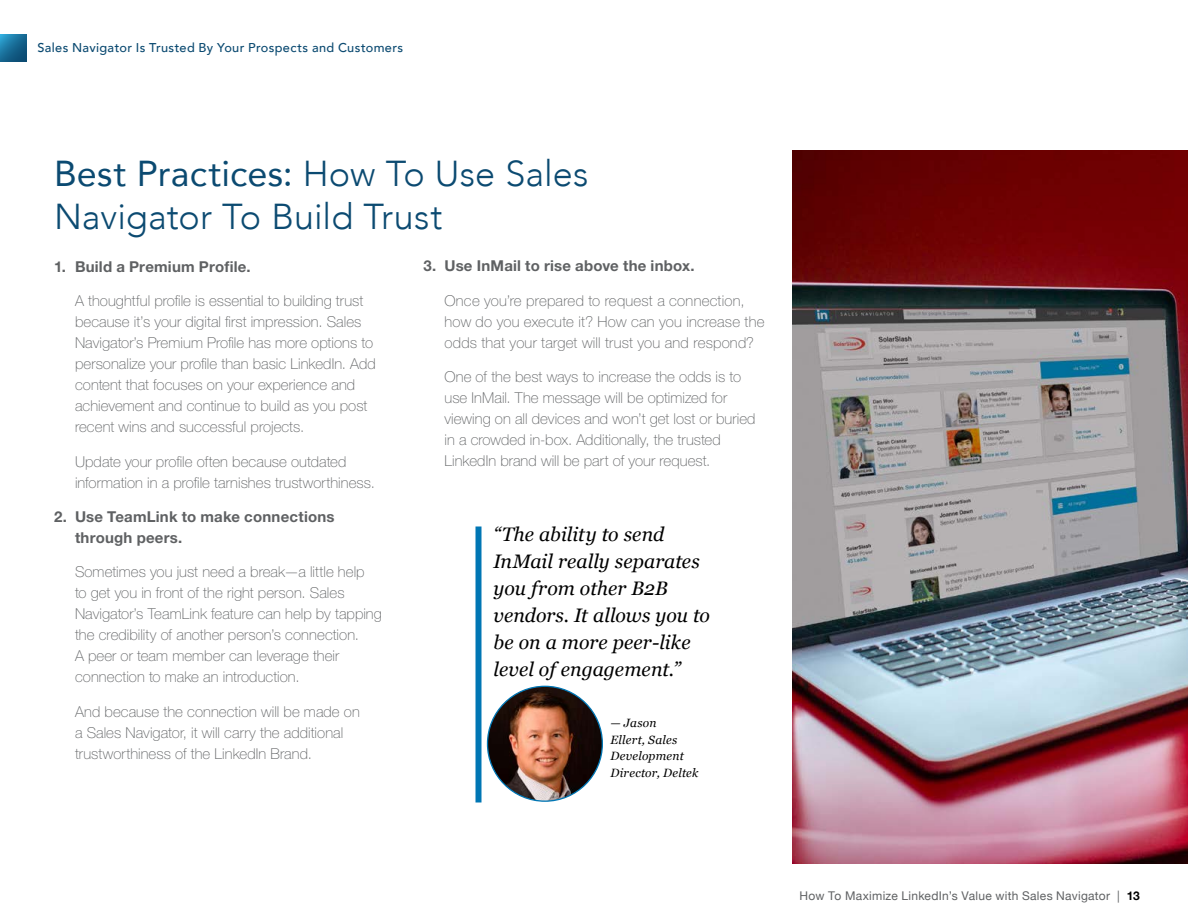
<style>
.page{position:relative;width:1188px;height:918px;background:#fff}
.page>*{position:absolute;margin:0;border:0;box-sizing:border-box;transform-origin:0 0}
.t1{font:300 36px/43.5px "Avenir";color:#0b4a71}
.t2{font:italic 19.5px/27px "Georgia";color:#000}
.t3{font:100 15px/21px "Helvetica Neue LT Std";letter-spacing:.005em;color:#5f6163}
.t4{font:700 15px/21px "Helvetica Neue LT Std";letter-spacing:.015em;color:#5f6163}
.t5{font:500 12.75px "Avenir";letter-spacing:.03em;color:#0b4a71}
.t6{font:12px "Helvetica Neue";letter-spacing:.025em;color:#5f6163}
.t7{font:italic 12px/16.5px "Georgia";letter-spacing:.02em;color:#000}
.s1{font-weight:400}
.s2{font-weight:700;color:#000}
</style>
<div class="page">
<svg style="left:0;top:34px;width:27px;height:28px"></svg>
<div style="left:476px;top:526px;width:6px;height:276px;background:#0076b4"></div>
<img style="left:488px;top:686px;width:114px;height:115px;border-radius:57px">
<img style="left:792px;top:150px;width:396px;height:714px">
<p class="t5" style="left:38px;top:36px;width:367px">Sales Navigator Is Trusted By Your Prospects and Customers</p>
<h1 class="t1" style="left:54px;top:152px;width:536px"><span class="s1">Best Practices:</span> How To Use Sales<br>Navigator To Build Trust</h1>
<p class="t4" style="left:54px;top:255px;width:198px">1. Build a Premium Profile.</p>
<p class="t3" style="left:75px;top:290px;width:302px">A thoughtful profile is essential to building trust because it’s your digital first impression. Sales Navigator’s Premium Profile has more options to personalize your profile than basic LinkedIn. Add content that focuses on your experience and achievement and continue to build as you post recent wins and successful projects.</p>
<p class="t3" style="left:75px;top:451px;width:301px">Update your profile often because outdated information in a profile tarnishes trustworthiness.</p>
<p class="t4" style="left:75px;top:506px;width:261px;text-indent:-21px">2. Use TeamLink to make connections through peers.</p>
<p class="t3" style="left:75px;top:562px;width:308px">Sometimes you just need a break—a little help<br>to get you in front of the right person. Sales Navigator’s TeamLink feature can help by tapping the credibility of another person’s connection.<br>A peer or team member can leverage their connection to make an introduction.</p>
<p class="t3" style="left:75px;top:701px;width:286px">And because the connection will be made on a Sales Navigator, it will carry the additional trustworthiness of the LinkedIn Brand.</p>
<p class="t4" style="left:423px;top:255px;width:273px">3. Use InMail to rise above the inbox.</p>
<p class="t3" style="left:444px;top:290px;width:322px">Once you’re prepared to request a connection, how do you execute it? How can you increase the odds that your target will trust you and respond?</p>
<p class="t3" style="left:444px;top:367px;width:313px">One of the best ways to increase the odds is to use InMail. The message will be optimized for viewing on all devices and won’t get lost or buried in a crowded in-box. Additionally, the trusted LinkedIn brand will be part of your request.</p>
<h2 class="t2" style="left:494px;top:520px;width:218px">“The ability to send<br>InMail really separates you from other B2B vendors. It allows you to be on a more peer-like level of engagement.”</h2>
<p class="t7" style="left:610px;top:714px;width:90px">— Jason<br>Ellert, Sales<br>Development<br>Director, Deltek</p>
<p class="t6" style="left:800px;top:887px;width:342px">How To Maximize LinkedIn’s Value with Sales Navigator | <span class="s2">13</span></p>
</div>
